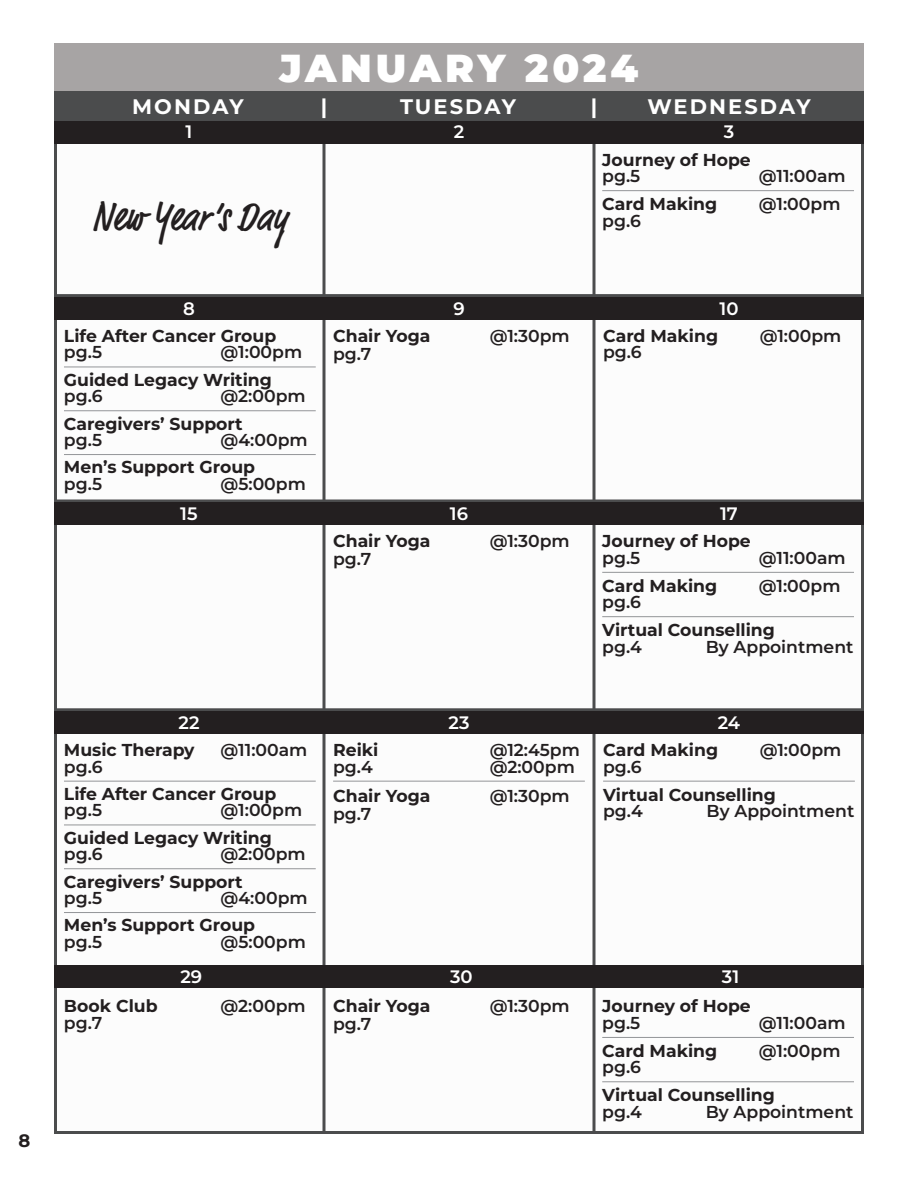
<style>
.page{position:relative;width:918px;height:1188px;background:#fff}
.page>*{position:absolute;margin:0;border:0;box-sizing:border-box;transform-origin:0 0}
.t1{font:500 condensed 42px "Market Pro";color:#231f20}
.t2{font:900 39px "Montserrat";letter-spacing:.1em;color:#fff}
.t3{font:700 21px "Montserrat";letter-spacing:.1em;color:#fff}
.t4{font:600 18px "Montserrat";color:#fff}
.t5{font:700 18px "Montserrat";color:#231f20}
.Rule_Below{font:700 17.25px/16.5px "Montserrat";color:#231f20}
.No_Rule{font:700 17.25px/16.5px "Montserrat";color:#231f20}
.Rule_Below-2{font:600 17.25px "Montserrat";color:#231f20}
.No_Rule-2{font:600 17.25px "Montserrat";color:#231f20}
.s1{font-weight:600}
</style>
<div class="page">
<div style="left:54px;top:132px;width:810px;height:165px;background:#fcfcfc;border:3px solid #4b4c4d"></div>
<div style="left:54px;top:308px;width:810px;height:194px;background:#fcfcfc;border:3px solid #4b4c4d"></div>
<div style="left:54px;top:520px;width:810px;height:191px;background:#fcfcfc;border:3px solid #4b4c4d"></div>
<div style="left:54px;top:962px;width:810px;height:172px;background:#fcfcfc;border:3px solid #4b4c4d"></div>
<div style="left:54px;top:718px;width:810px;height:252px;background:#fcfcfc;border:3px solid #4b4c4d"></div>
<div style="left:54px;top:43px;width:810px;height:79px;background:#a7a4a4"></div>
<div style="left:54px;top:91px;width:810px;height:31px;background:#4b4c4d"></div>
<svg style="left:322px;top:143px;width:4px;height:989px;background:#767677"></svg>
<svg style="left:592px;top:143px;width:4px;height:989px;background:#767677"></svg>
<div style="left:54px;top:121px;width:270px;height:22px;background:#231f20"></div>
<div style="left:54px;top:297px;width:270px;height:23px;background:#231f20"></div>
<div style="left:54px;top:502px;width:270px;height:23px;background:#231f20"></div>
<div style="left:54px;top:711px;width:270px;height:23px;background:#231f20"></div>
<div style="left:324px;top:121px;width:270px;height:22px;background:#231f20"></div>
<div style="left:324px;top:297px;width:270px;height:23px;background:#231f20"></div>
<div style="left:324px;top:502px;width:270px;height:23px;background:#231f20"></div>
<div style="left:324px;top:711px;width:270px;height:23px;background:#231f20"></div>
<div style="left:594px;top:121px;width:270px;height:22px;background:#231f20"></div>
<div style="left:594px;top:297px;width:270px;height:23px;background:#231f20"></div>
<div style="left:594px;top:502px;width:270px;height:23px;background:#231f20"></div>
<div style="left:594px;top:711px;width:270px;height:23px;background:#231f20"></div>
<div style="left:54px;top:966px;width:272px;height:22px;background:#231f20"></div>
<div style="left:324px;top:966px;width:272px;height:22px;background:#231f20"></div>
<div style="left:594px;top:966px;width:270px;height:22px;background:#231f20"></div>
<hr style="left:64px;top:367px;width:252px;height:1px;background:#939598">
<hr style="left:64px;top:410px;width:252px;height:1px;background:#939598">
<hr style="left:64px;top:454px;width:252px;height:1px;background:#939598">
<hr style="left:64px;top:781px;width:252px;height:1px;background:#939598">
<hr style="left:64px;top:825px;width:252px;height:1px;background:#939598">
<hr style="left:64px;top:868px;width:252px;height:1px;background:#939598">
<hr style="left:64px;top:912px;width:252px;height:1px;background:#939598">
<hr style="left:333px;top:781px;width:252px;height:1px;background:#939598">
<hr style="left:603px;top:781px;width:252px;height:1px;background:#939598">
<hr style="left:602px;top:190px;width:252px;height:1px;background:#939598">
<hr style="left:602px;top:572px;width:252px;height:1px;background:#939598">
<hr style="left:602px;top:616px;width:252px;height:1px;background:#939598">
<hr style="left:602px;top:1037px;width:252px;height:1px;background:#939598">
<hr style="left:602px;top:1081px;width:252px;height:1px;background:#939598">
<p class="t5" style="left:18px;top:1129px;width:13px">8</p>
<p class="t2" style="left:280px;top:42px;width:360px">JANUARY 2024</p>
<p class="t3" style="left:132px;top:92px;width:113px">MONDAY</p>
<p class="t3" style="left:321px;top:92px;width:8px">|</p>
<p class="t3" style="left:400px;top:92px;width:117px">TUESDAY</p>
<p class="t3" style="left:591px;top:92px;width:8px">|</p>
<p class="t3" style="left:647px;top:92px;width:165px">WEDNESDAY</p>
<p class="t4" style="left:186px;top:120px;width:8px">1</p>
<p class="t4" style="left:454px;top:120px;width:12px">2</p>
<p class="t4" style="left:724px;top:120px;width:12px">3</p>
<p class="t1" style="left:92px;top:188px;width:197px">New Year’s Day</p>
<p class="t4" style="left:183px;top:296px;width:13px">8</p>
<p class="Rule_Below" style="left:64px;top:327px;width:214px">Life After Cancer Group <span class="s1">pg.5</span></p>
<p class="Rule_Below-2" style="left:221px;top:341px;width:83px">@1:00pm</p>
<p class="Rule_Below" style="left:64px;top:371px;width:210px">Guided Legacy Writing <span class="s1">pg.6</span></p>
<p class="Rule_Below-2" style="left:221px;top:385px;width:87px">@2:00pm</p>
<p class="Rule_Below" style="left:64px;top:415px;width:180px">Caregivers’ Support <span class="s1">pg.5</span></p>
<p class="Rule_Below-2" style="left:221px;top:428px;width:89px">@4:00pm</p>
<p class="No_Rule" style="left:64px;top:459px;width:193px">Men’s Support Group <span class="s1">pg.5</span></p>
<p class="No_Rule-2" style="left:221px;top:472px;width:87px">@5:00pm</p>
<p class="t4" style="left:180px;top:502px;width:19px">15</p>
<p class="t4" style="left:179px;top:710px;width:22px">22</p>
<p class="Rule_Below" style="left:64px;top:741px;width:132px">Music Therapy</p>
<p class="Rule_Below-2" style="left:221px;top:739px;width:88px">@11:00am</p>
<p class="Rule_Below-2" style="left:64px;top:755px;width:40px">pg.6</p>
<p class="Rule_Below" style="left:64px;top:785px;width:214px">Life After Cancer Group <span class="s1">pg.5</span></p>
<p class="Rule_Below-2" style="left:221px;top:799px;width:83px">@1:00pm</p>
<p class="Rule_Below" style="left:64px;top:829px;width:210px">Guided Legacy Writing <span class="s1">pg.6</span></p>
<p class="Rule_Below-2" style="left:221px;top:843px;width:87px">@2:00pm</p>
<p class="Rule_Below" style="left:64px;top:873px;width:180px">Caregivers’ Support <span class="s1">pg.5</span></p>
<p class="Rule_Below-2" style="left:221px;top:886px;width:89px">@4:00pm</p>
<p class="No_Rule" style="left:64px;top:917px;width:193px">Men’s Support Group <span class="s1">pg.5</span></p>
<p class="No_Rule-2" style="left:221px;top:930px;width:87px">@5:00pm</p>
<p class="t4" style="left:453px;top:296px;width:13px">9</p>
<p class="Rule_Below" style="left:333px;top:327px;width:99px">Chair Yoga</p>
<p class="No_Rule-2" style="left:490px;top:324px;width:82px">@1:30pm</p>
<p class="No_Rule-2" style="left:333px;top:342px;width:40px">pg.7</p>
<p class="Rule_Below" style="left:602px;top:151px;width:150px">Journey of Hope <span class="s1">pg.5</span></p>
<p class="Rule_Below-2" style="left:759px;top:165px;width:88px">@11:00am</p>
<p class="No_Rule" style="left:602px;top:195px;width:117px">Card Making</p>
<p class="No_Rule-2" style="left:759px;top:192px;width:83px">@1:00pm</p>
<p class="No_Rule-2" style="left:602px;top:209px;width:40px">pg.6</p>
<p class="t4" style="left:720px;top:296px;width:20px">10</p>
<p class="No_Rule" style="left:603px;top:327px;width:117px">Card Making</p>
<p class="No_Rule-2" style="left:760px;top:324px;width:83px">@1:00pm</p>
<p class="No_Rule-2" style="left:603px;top:341px;width:40px">pg.6</p>
<p class="t4" style="left:450px;top:502px;width:20px">16</p>
<p class="Rule_Below" style="left:333px;top:533px;width:99px">Chair Yoga</p>
<p class="No_Rule-2" style="left:490px;top:530px;width:82px">@1:30pm</p>
<p class="No_Rule-2" style="left:333px;top:548px;width:40px">pg.7</p>
<p class="t4" style="left:720px;top:502px;width:19px">17</p>
<p class="Rule_Below" style="left:602px;top:533px;width:150px">Journey of Hope <span class="s1">pg.5</span></p>
<p class="Rule_Below-2" style="left:759px;top:546px;width:88px">@11:00am</p>
<p class="Rule_Below" style="left:602px;top:577px;width:117px">Card Making</p>
<p class="Rule_Below-2" style="left:759px;top:574px;width:83px">@1:00pm</p>
<p class="Rule_Below-2" style="left:602px;top:591px;width:40px">pg.6</p>
<p class="No_Rule" style="left:602px;top:621px;width:174px">Virtual Counselling <span class="s1">pg.4</span></p>
<p class="No_Rule-2" style="left:706px;top:635px;width:149px">By Appointment</p>
<p class="t4" style="left:449px;top:710px;width:22px">23</p>
<p class="Rule_Below" style="left:333px;top:741px;width:47px">Reiki</p>
<p class="Rule_Below-2" style="left:490px;top:739px;width:92px">@12:45pm</p>
<p class="Rule_Below-2" style="left:333px;top:755px;width:41px">pg.4</p>
<p class="Rule_Below-2" style="left:490px;top:755px;width:87px">@2:00pm</p>
<p class="Rule_Below" style="left:333px;top:787px;width:99px">Chair Yoga</p>
<p class="No_Rule-2" style="left:490px;top:784px;width:82px">@1:30pm</p>
<p class="No_Rule-2" style="left:333px;top:802px;width:40px">pg.7</p>
<p class="t4" style="left:718px;top:710px;width:24px">24</p>
<p class="Rule_Below" style="left:603px;top:741px;width:117px">Card Making</p>
<p class="Rule_Below-2" style="left:760px;top:739px;width:83px">@1:00pm</p>
<p class="Rule_Below-2" style="left:603px;top:755px;width:40px">pg.6</p>
<p class="No_Rule" style="left:603px;top:786px;width:174px">Virtual Counselling <span class="s1">pg.4</span></p>
<p class="No_Rule-2" style="left:707px;top:799px;width:149px">By Appointment</p>
<p class="t4" style="left:180px;top:965px;width:23px">29</p>
<p class="t4" style="left:450px;top:965px;width:24px">30</p>
<p class="t4" style="left:722px;top:965px;width:19px">31</p>
<p class="No_Rule" style="left:64px;top:998px;width:95px">Book Club</p>
<p class="No_Rule-2" style="left:221px;top:995px;width:87px">@2:00pm</p>
<p class="No_Rule-2" style="left:64px;top:1011px;width:40px">pg.7</p>
<p class="Rule_Below" style="left:333px;top:998px;width:99px">Chair Yoga</p>
<p class="No_Rule-2" style="left:490px;top:995px;width:82px">@1:30pm</p>
<p class="No_Rule-2" style="left:333px;top:1013px;width:40px">pg.7</p>
<p class="Rule_Below" style="left:602px;top:998px;width:150px">Journey of Hope <span class="s1">pg.5</span></p>
<p class="Rule_Below-2" style="left:759px;top:1011px;width:88px">@11:00am</p>
<p class="Rule_Below" style="left:602px;top:1042px;width:117px">Card Making</p>
<p class="Rule_Below-2" style="left:759px;top:1039px;width:83px">@1:00pm</p>
<p class="Rule_Below-2" style="left:602px;top:1056px;width:40px">pg.6</p>
<p class="No_Rule" style="left:602px;top:1086px;width:174px">Virtual Counselling <span class="s1">pg.4</span></p>
<p class="No_Rule-2" style="left:706px;top:1100px;width:149px">By Appointment</p>
</div>
